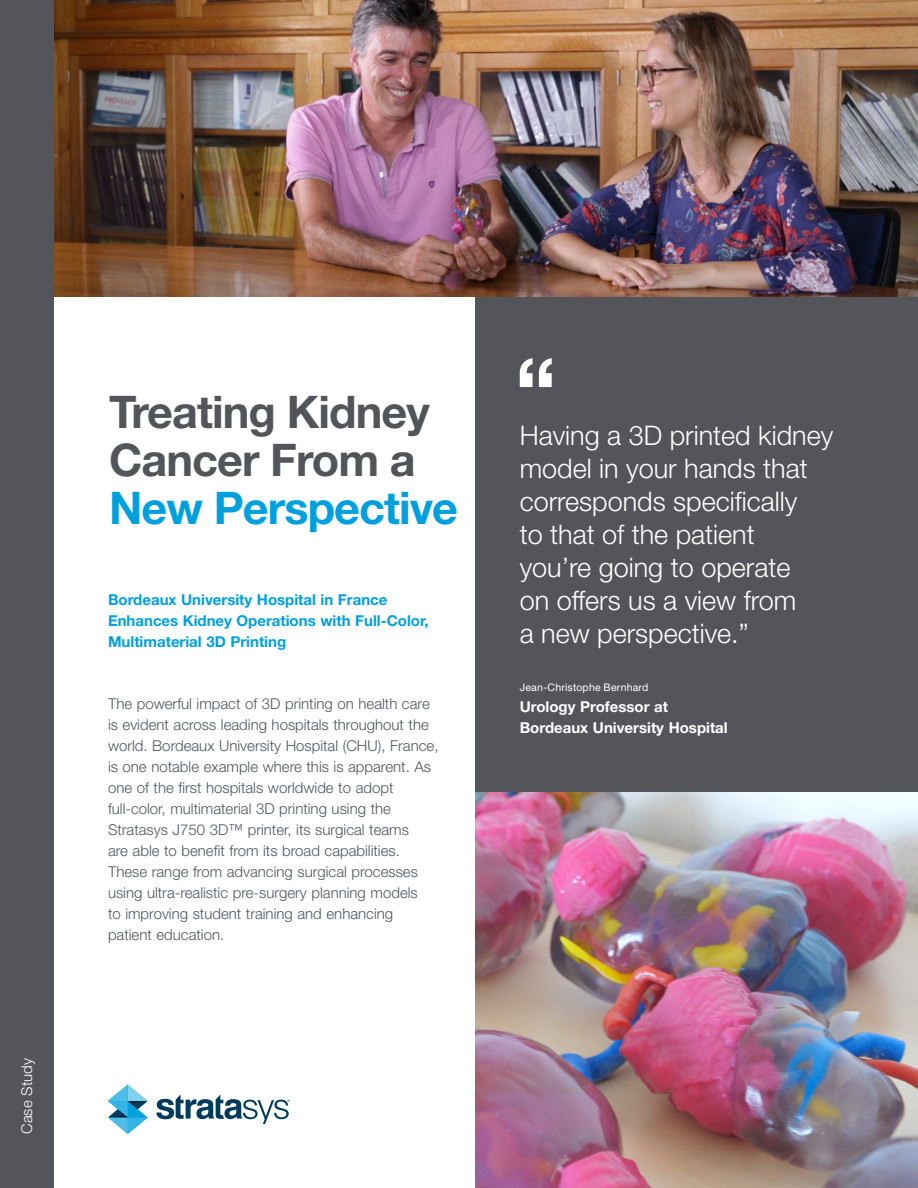
<style>
.page{position:relative;width:918px;height:1188px;background:#fff}
.page>*{position:absolute;margin:0;border:0;box-sizing:border-box;transform-origin:0 0}
.t1{font:700 45px/48px "Helvetica Neue LT Std";letter-spacing:-.02em;color:#54555a}
.t2{font:700 45px "Helvetica Neue LT Std";letter-spacing:-.02em;color:#00a0df}
.t3{font:300 27px/33px "Helvetica Neue LT Std";color:#fff}
.t4{font:300 15px/21px "Helvetica Neue LT Std";color:#54555a}
.t5{font:700 15px/21px "Helvetica Neue LT Std";color:#00a0df}
.t6{font:700 15px/21px "Helvetica Neue LT Std";color:#fff}
.t7{font:300 15px "Helvetica Neue LT Std";letter-spacing:.005em;color:#fff}
.t8{font:10.5px "Helvetica Neue LT Std";letter-spacing:.02em;color:#fff}
</style>
<div class="page">
<svg style="left:108px;top:1085px;width:40px;height:49px"></svg>
<svg style="left:156px;top:1094px;width:134px;height:30px"></svg>
<div style="left:0;top:0;width:54px;height:1188px;background:#54555a"></div>
<div style="left:476px;top:297px;width:442px;height:495px;background:#54555a"></div>
<svg style="left:520px;top:358px;width:32px;height:29px"></svg>
<img style="left:54px;top:0;width:864px;height:297px">
<img style="left:476px;top:792px;width:442px;height:396px">
<p class="t7" style="left:18px;top:1134px;width:77px;rotate:-90deg">Case Study</p>
<h1 class="t1" style="left:109px;top:387px;width:322px">Treating Kidney<br>Cancer From a</h1>
<h1 class="t2" style="left:109px;top:480px;width:351px">New Perspective</h1>
<p class="t5" style="left:108px;top:589px;width:322px">Bordeaux University Hospital in France<br>Enhances Kidney Operations with Full-Color,<br>Multimaterial 3D Printing</p>
<p class="t4" style="left:108px;top:693px;width:332px">The powerful impact of 3D printing on health care is evident across leading hospitals throughout the world. Bordeaux University Hospital (CHU), France, is one notable example where this is apparent. As one of the first hospitals worldwide to adopt full-color, multimaterial 3D printing using the Stratasys J750 3D™ printer, its surgical teams<br>are able to benefit from its broad capabilities.<br>These range from advancing surgical processes using ultra-realistic pre-surgery planning models<br>to improving student training and enhancing patient education.</p>
<h2 class="t3" style="left:520px;top:419px;width:315px">Having a 3D printed kidney model in your hands that corresponds specifically<br>to that of the patient<br>you’re going to operate<br>on offers us a view from<br>a new perspective.”</h2>
<p class="t8" style="left:520px;top:681px;width:130px">Jean-Christophe Bernhard</p>
<p class="t6" style="left:520px;top:696px;width:210px">Urology Professor at<br>Bordeaux University Hospital</p>
</div>
